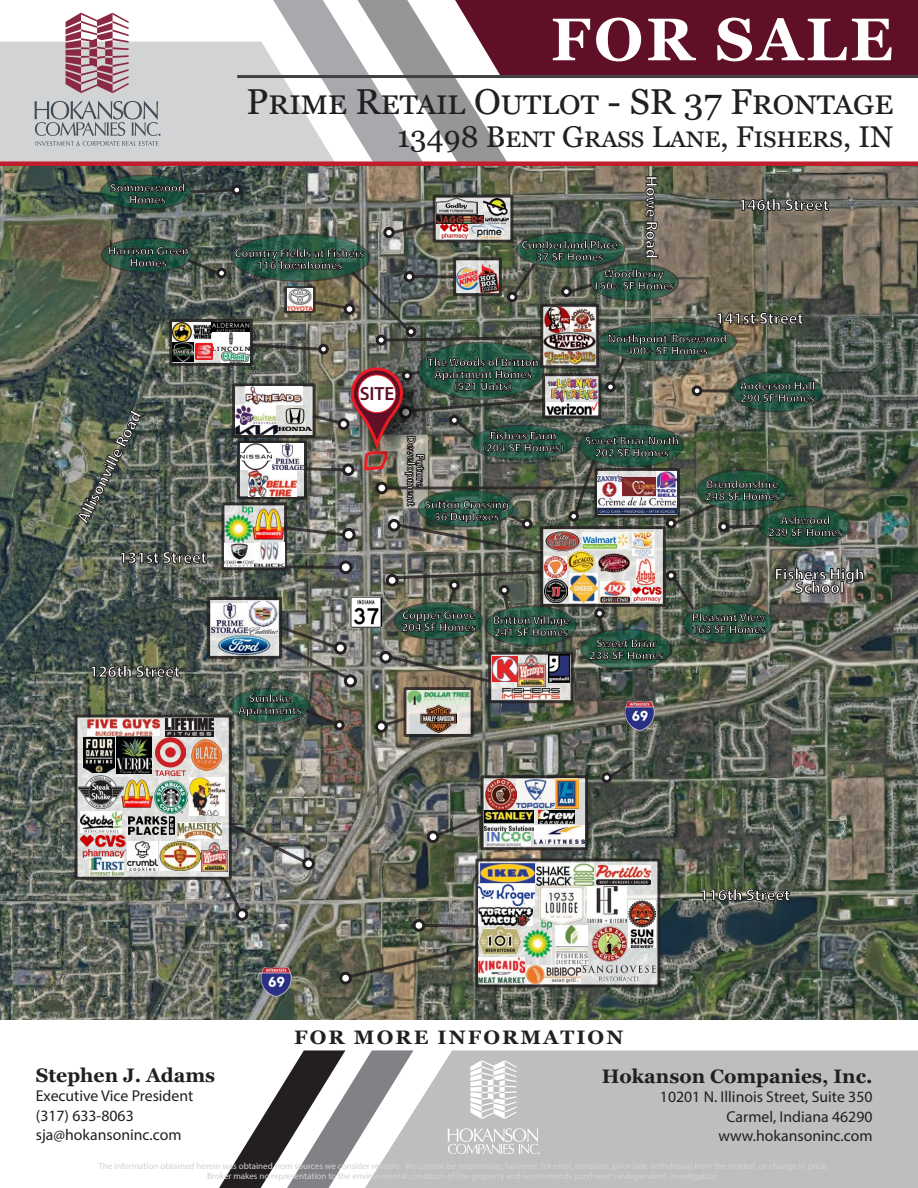
<style>
.page{position:relative;width:918px;height:1188px;background:#fff}
.page>*{position:absolute;margin:0;border:0;box-sizing:border-box;transform-origin:0 0}
.t1{font:700 60px "Georgia";letter-spacing:.05em;color:#fff}
.t2{font:36px "Georgia";color:#231f20}
.t3{font:30px "Georgia";color:#231f20}
.t4{font:700 19.5px/38.7px "Georgia";color:#231f20;scale:1.04 1}
.t5{font:700 19.5px "Georgia";color:#231f20}
.t6{font:600 19.05px "Myriad Pro";color:#600f27}
.t7{font:700 16.5px/13.4px "Myriad Pro";color:#fff;text-align:center}
.t8{font:15.75px/19.5px "Myriad Pro";color:#231f20;text-align:right}
.t9{font:700 12px/12px "Myriad Pro";color:#fff;text-align:center}
.t10{font:700 11.7px/9.1px "Myriad Pro";color:#fff;text-align:center}
</style>
<div class="page">
<img style="left:0;top:166px;width:918px;height:854px">
<svg style="left:700px;top:888px;width:90px;height:21px;background:#51564f"></svg>
<div style="left:344px;top:674px;width:13px;height:14px;border:3px solid #231f20;border-radius:50%"></div>
<svg style="left:492px;top:685px;width:78px;height:14px"></svg>
<div style="left:488px;top:652px;width:86px;height:51px;border:3px solid #231f20"></div>
<img style="left:518px;top:685px;width:28px;height:1px">
<img style="left:502px;top:688px;width:57px;height:10px">
<svg style="left:407px;top:691px;width:63px;height:42px"></svg>
<div style="left:403px;top:687px;width:71px;height:50px;border:3px solid #231f20"></div>
<img style="left:407px;top:690px;width:62px;height:15px">
<img style="left:421px;top:705px;width:35px;height:28px">
<div style="left:376px;top:722px;width:10px;height:9px;background:#fff;border-radius:50%"></div>
<div style="left:375px;top:720px;width:13px;height:13px;border:3px solid #231f20;border-radius:50%"></div>
<svg style="left:385px;top:717px;width:20px;height:9px"></svg>
<svg style="left:485px;top:779px;width:99px;height:67px"></svg>
<div style="left:481px;top:775px;width:107px;height:75px;border:3px solid #231f20"></div>
<div style="left:428px;top:832px;width:10px;height:10px;background:#fff;border-radius:50%"></div>
<div style="left:427px;top:830px;width:12px;height:13px;border:3px solid #231f20;border-radius:50%"></div>
<svg style="left:437px;top:816px;width:46px;height:21px"></svg>
<img style="left:516px;top:779px;width:63px;height:29px">
<img style="left:535px;top:826px;width:49px;height:18px">
<img style="left:487px;top:832px;width:44px;height:14px">
<img style="left:539px;top:810px;width:35px;height:14px">
<img style="left:485px;top:779px;width:31px;height:31px">
<img style="left:485px;top:811px;width:48px;height:20px">
<svg style="left:79px;top:719px;width:149px;height:157px;background:#d8d8d5"></svg>
<div style="left:75px;top:715px;width:157px;height:165px;border:3px solid #231f20"></div>
<img style="left:155px;top:737px;width:31px;height:39px">
<img style="left:165px;top:718px;width:48px;height:18px">
<img style="left:191px;top:740px;width:31px;height:30px">
<div style="left:304px;top:859px;width:9px;height:10px;background:#fff;border-radius:50%"></div>
<div style="left:302px;top:857px;width:13px;height:13px;border:3px solid #231f20;border-radius:50%"></div>
<svg style="left:230px;top:823px;width:76px;height:40px;background:#747572"></svg>
<div style="left:237px;top:910px;width:10px;height:9px;background:#fff;border-radius:50%"></div>
<div style="left:236px;top:908px;width:12px;height:13px;border:3px solid #231f20;border-radius:50%"></div>
<svg style="left:223px;top:878px;width:18px;height:33px"></svg>
<img style="left:122px;top:778px;width:30px;height:31px">
<img style="left:79px;top:775px;width:45px;height:33px">
<img style="left:117px;top:736px;width:35px;height:38px">
<img style="left:84px;top:737px;width:31px;height:36px">
<img style="left:88px;top:719px;width:72px;height:17px">
<img style="left:128px;top:817px;width:47px;height:18px">
<img style="left:202px;top:843px;width:26px;height:29px">
<img style="left:154px;top:780px;width:33px;height:34px">
<img style="left:90px;top:858px;width:34px;height:17px">
<img style="left:189px;top:777px;width:35px;height:38px">
<img style="left:80px;top:811px;width:42px;height:22px">
<img style="left:177px;top:822px;width:45px;height:17px">
<img style="left:160px;top:841px;width:40px;height:30px">
<img style="left:128px;top:842px;width:30px;height:29px">
<img style="left:80px;top:836px;width:45px;height:22px">
<svg style="left:479px;top:862px;width:177px;height:121px;fill:#dcdedc"></svg>
<div style="left:475px;top:858px;width:185px;height:129px;border:3px solid #231f20"></div>
<div style="left:414px;top:921px;width:10px;height:9px;background:#fff;border-radius:50%"></div>
<div style="left:413px;top:919px;width:12px;height:13px;border:3px solid #231f20;border-radius:50%"></div>
<div style="left:341px;top:973px;width:9px;height:10px;background:#fff;border-radius:50%"></div>
<div style="left:339px;top:972px;width:13px;height:13px;border:3px solid #231f20;border-radius:50%"></div>
<svg style="left:424px;top:924px;width:53px;height:4px"></svg>
<svg style="left:350px;top:945px;width:128px;height:33px;background:#696553"></svg>
<img style="left:480px;top:863px;width:54px;height:19px">
<img style="left:596px;top:865px;width:54px;height:20px">
<img style="left:537px;top:864px;width:56px;height:22px">
<img style="left:479px;top:885px;width:56px;height:20px">
<img style="left:539px;top:886px;width:45px;height:39px">
<img style="left:588px;top:887px;width:38px;height:36px">
<img style="left:629px;top:901px;width:27px;height:46px">
<img style="left:592px;top:926px;width:36px;height:36px">
<img style="left:479px;top:907px;width:54px;height:18px">
<img style="left:479px;top:925px;width:42px;height:30px">
<img style="left:524px;top:920px;width:28px;height:37px">
<img style="left:556px;top:926px;width:32px;height:39px">
<img style="left:527px;top:965px;width:130px;height:18px">
<img style="left:479px;top:957px;width:46px;height:26px">
<div style="left:603px;top:774px;width:8px;height:7px;background:#fff;border-radius:50%"></div>
<div style="left:601px;top:772px;width:11px;height:11px;border:3px solid #231f20;border-radius:50%"></div>
<svg style="left:610px;top:761px;width:23px;height:16px"></svg>
<svg style="left:230px;top:689px;width:80px;height:34px"></svg>
<div style="left:230px;top:688px;width:80px;height:36px;border:2px solid #231f20;border-radius:50%"></div>
<div style="left:336px;top:721px;width:7px;height:8px;background:#fff;border-radius:50%"></div>
<div style="left:334px;top:720px;width:11px;height:11px;border:3px solid #231f20;border-radius:50%"></div>
<svg style="left:238px;top:693px;width:98px;height:32px;background:#3b4d43"></svg>
<div style="left:413px;top:1050px;width:505px;height:138px;background:#bcbec0"></div>
<svg style="left:219px;top:1050px;width:194px;height:138px"></svg>
<svg style="left:470px;top:1060px;width:47px;height:59px"></svg>
<svg style="left:448px;top:1128px;width:92px;height:26px;background:#cccdcf"></svg>
<div style="left:0;top:161px;width:918px;height:5px;background:#bf1e2d"></div>
<svg style="left:0;top:0;width:918px;height:162px"></svg>
<img style="left:623px;top:700px;width:33px;height:31px">
<img style="left:78px;top:176px;width:786px;height:509px">
<img style="left:259px;top:966px;width:33px;height:31px">
<p class="t9" style="left:110px;top:181px;width:76px">Sommerwood<br>Homes</p>
<p class="t9" style="left:108px;top:244px;width:82px">Harrison Green<br>Homes</p>
<h3 class="t7" style="left:75px;top:518px;width:125px;rotate:-63deg">Allisonville Road</h3>
<h3 class="t7" style="left:119px;top:550px;width:90px">131st Street</h3>
<h3 class="t7" style="left:89px;top:664px;width:92px">126th Street</h3>
<h1 class="t1" style="left:551px;top:1px;width:344px">FOR SALE</h1>
<h2 class="t2" style="left:247px;top:80px;width:648px">PRIME RETAIL OUTLOT - SR 37 FRONTAGE</h2>
<p class="t9" style="left:235px;top:247px;width:131px">Country Fields at Fishers<br>116 Townhomes</p>
<h3 class="t3" style="left:397px;top:119px;width:497px">13498 BENT GRASS LANE, FISHERS, IN</h3>
<h3 class="t7" style="left:659px;top:176px;width:85px;rotate:90deg">Howe Road</h3>
<p class="t9" style="left:521px;top:238px;width:98px">Cumberland Place<br>37 SF Homes</p>
<p class="t9" style="left:593px;top:267px;width:83px">Woodberry<br>150+ SF Homes</p>
<h3 class="t7" style="left:738px;top:198px;width:92px">146th Street</h3>
<h3 class="t7" style="left:715px;top:311px;width:90px">141st Street</h3>
<p class="t9" style="left:608px;top:332px;width:121px">Northpoint/Rosewood<br>400+ SF Homes</p>
<p class="t9" style="left:238px;top:692px;width:65px">Sunlake<br>Apartments</p>
<h3 class="t6" style="left:360px;top:381px;width:36px">SITE</h3>
<p class="t9" style="left:427px;top:356px;width:113px">The Woods of Britton<br>Apartment Homes (521 Units)</p>
<p class="t9" style="left:482px;top:429px;width:83px">Fishers Farm (204 SF Homes)</p>
<p class="t10" style="left:425px;top:436px;width:72px;rotate:90deg">Future<br>Development</p>
<p class="t9" style="left:424px;top:498px;width:86px">Sutton Crossing<br>56 Duplexes</p>
<p class="t9" style="left:402px;top:609px;width:76px;text-align:left">Copper Grove<br>204 SF Homes</p>
<p class="t9" style="left:493px;top:614px;width:78px;text-align:left">Britton Village<br>241 SF Homes</p>
<p class="t9" style="left:585px;top:434px;width:96px">Sweet Briar North<br>202 SF Homes</p>
<p class="t9" style="left:589px;top:637px;width:76px">Sweet Briar<br>238 SF Homes</p>
<p class="t9" style="left:740px;top:380px;width:77px;text-align:left">Anderson Hall<br>290 SF Homes</p>
<p class="t9" style="left:705px;top:478px;width:76px;text-align:left">Brendonshire<br>248 SF Homes</p>
<p class="t9" style="left:768px;top:514px;width:76px">Ashwood<br>239 SF Homes</p>
<p class="t9" style="left:691px;top:611px;width:76px;text-align:left">Pleasant View<br>163 SF Homes</p>
<h3 class="t7" style="left:774px;top:567px;width:92px">Fishers High<br>School</h3>
<h3 class="t5" style="left:36px;top:1063px;width:181px">Stephen J. Adams</h3>
<h3 class="t8" style="left:36px;top:1086px;width:159px;text-align:left">Executive Vice President (317) 633-8063 sja@hokansoninc.com</h3>
<h3 class="t7" style="left:699px;top:888px;width:92px">116th Street</h3>
<h3 class="t4" style="left:602px;top:1018px;width:262px;text-indent:-308px">FOR MORE INFORMATION<br>Hokanson Companies, Inc.</h3>
<h3 class="t8" style="left:660px;top:1087px;width:214px">10201 N. Illinois Street, Suite 350<br>Carmel, Indiana 46290 www.hokansoninc.com</h3>
</div>
